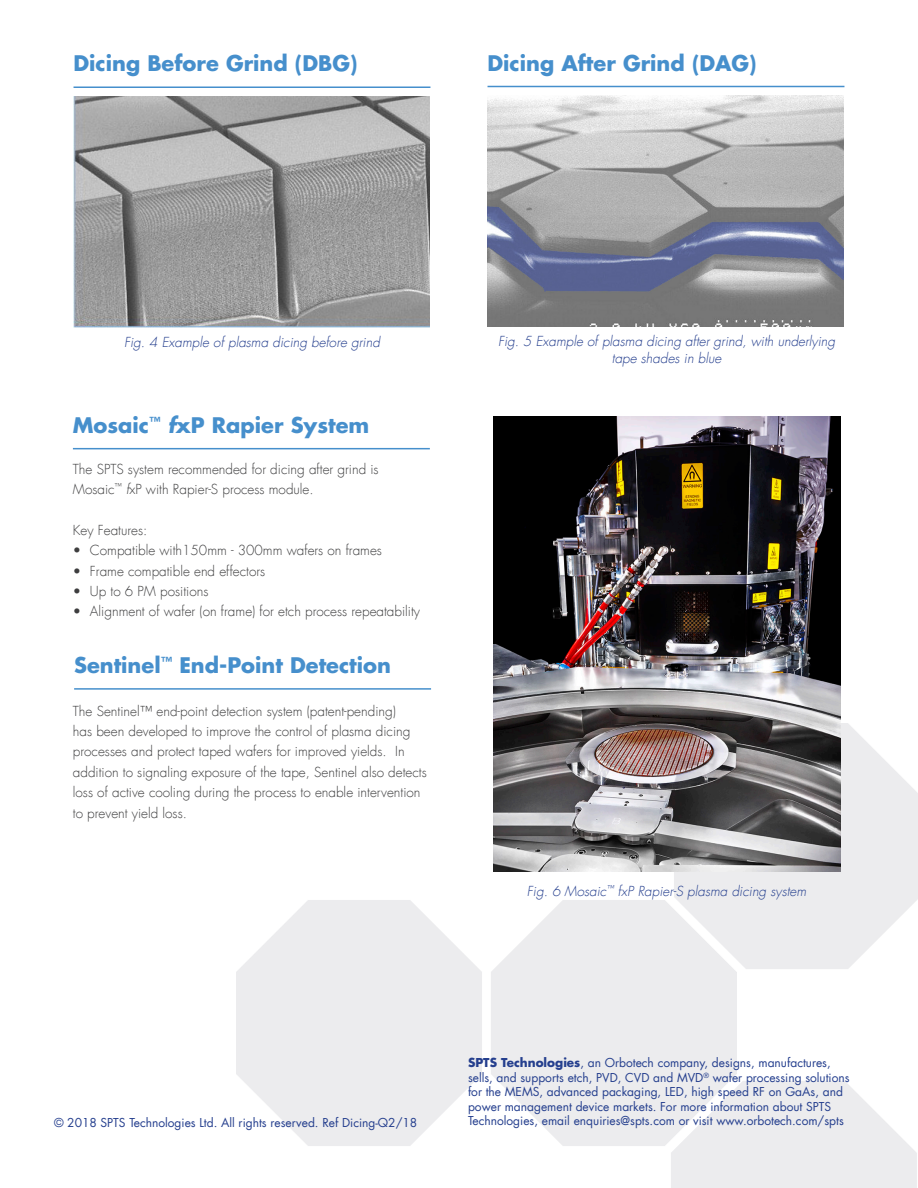
<style>
.page{position:relative;width:918px;height:1188px;background:#fff}
.page>*{position:absolute;margin:0;border:0;box-sizing:border-box;transform-origin:0 0}
.t1{font:700 21px "Futura LT";color:#468fcc}
.t2{font:300 13.5px/20.4px "Futura LT";color:#3e3e3f}
.t3{font:italic 300 13.5px/16.2px "Futura LT";color:#253f8e;text-align:center}
.t4{font:12px/14.4px "Futura LT";color:#253f8e}
.s1{font-style:italic}
.s2{font-weight:700}
</style>
<div class="page">
<img style="left:237px;top:724px;width:681px;height:464px">
<hr style="left:74px;top:86px;width:356px;height:2px;background:#468fcc">
<img style="left:74px;top:97px;width:356px;height:230px">
<hr style="left:488px;top:86px;width:356px;height:1px;background:#468fcc">
<img style="left:488px;top:96px;width:355px;height:231px">
<img style="left:493px;top:416px;width:347px;height:456px">
<hr style="left:73px;top:448px;width:357px;height:1px;background:#468fcc">
<hr style="left:74px;top:688px;width:357px;height:2px;background:#468fcc">
<p class="t1" style="left:74px;top:50px;width:285px">Dicing Before Grind (DBG)</p>
<p class="t1" style="left:488px;top:50px;width:271px">Dicing After Grind (DAG)</p>
<p class="t3" style="left:124px;top:334px;width:257px">Fig. 4 Example of plasma dicing before grind</p>
<p class="t1" style="left:73px;top:411px;width:298px">Mosaic<sup>™</sup> <span class="s1">f</span>xP Rapier System</p>
<p class="t2" style="left:73px;top:459px;width:307px">The SPTS system recommended for dicing after grind is<br>Mosaic<sup>™</sup> <span class="s1">f</span>xP with Rapier-S process module.</p>
<p class="t2" style="left:73px;top:520px;width:76px">Key Features:</p>
<p class="t2" style="left:73px;top:540px;width:311px">• Compatible with150mm - 300mm wafers on frames</p>
<p class="t2" style="left:73px;top:561px;width:194px">• Frame compatible end effectors</p>
<p class="t2" style="left:73px;top:581px;width:137px">• Up to 6 PM positions</p>
<p class="t2" style="left:73px;top:602px;width:349px">• Alignment of wafer (on frame) for etch process repeatability</p>
<p class="t1" style="left:74px;top:651px;width:318px">Sentinel<sup>™</sup> End-Point Detection</p>
<p class="t2" style="left:73px;top:701px;width:355px">The Sentinel™ end-point detection system (patent-pending)<br>has been developed to improve the control of plasma dicing processes and protect taped wafers for improved yields. In addition to signaling exposure of the tape, Sentinel also detects loss of active cooling during the process to enable intervention to prevent yield loss.</p>
<p class="t3" style="left:498px;top:334px;width:339px">Fig. 5 Example of plasma dicing after grind, with underlying tape shades in blue</p>
<p class="t3" style="left:527px;top:883px;width:281px">Fig. 6 Mosaic<sup>™</sup> fxP Rapier-S plasma dicing system</p>
<p class="t4" style="left:468px;top:1056px;width:383px"><span class="s2">SPTS Technologies</span>, an Orbotech company, designs, manufactures, sells, and supports etch, PVD, CVD and MVD<sup>®</sup> wafer processing solutions for the MEMS, advanced packaging, LED, high speed RF on GaAs, and power management device markets. For more information about SPTS</p>
<p class="t4" style="left:54px;top:1115px;width:365px">© 2018 SPTS Technologies Ltd. All rights reserved. Ref Dicing-Q2/18</p>
<p class="t4" style="left:468px;top:1114px;width:377px">Technologies, email enquiries@spts.com or visit www.orbotech.com/spts</p>
</div>
